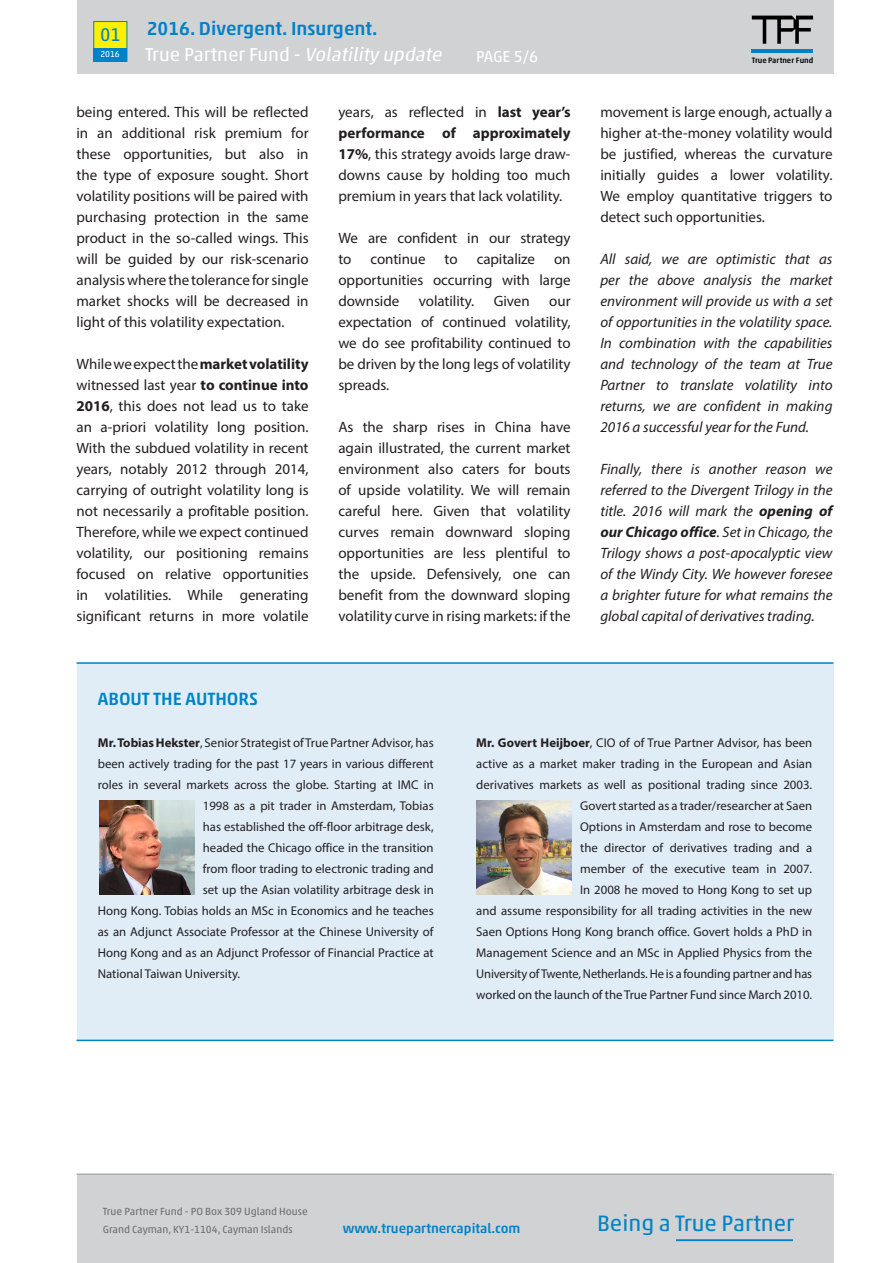
<style>
.page{position:relative;width:893px;height:1263px;background:#fff}
.page>*{position:absolute;margin:0;border:0;box-sizing:border-box;transform-origin:0 0}
.t1{font:22.65px "Akko Std";color:#0083c6}
.t2{font:500 19.05px/26.4px "Akko Std";color:#0080c7}
.t3{font:18.6px "Akko Std";color:#0083c6}
.subkop1__2mm{font:500 18px "Akko Std";color:#0083c6}
.t4{font:16.05px "Akko Std";color:#fff}
.body_1{font:15px/21px "Myriad Pro";color:#231f20;text-align:justify}
.body_1-2{font:italic 15px/21px "Myriad Pro";color:#231f20;text-align:justify}
.t5{font:500 13.5px "Akko Std";color:#0083c6}
.body_1-3{font:12.75px/21px "Myriad Pro";color:#231f20;text-align:right}
.t6{font:10.5px/18px "Akko Std";color:#6c6d70}
.t7{font:8.7px "Akko Std";color:#fff}
.t8{font:500 7.95px "Akko Std";color:#000}
.s1{font-weight:400;color:#fff}
.s2{font-weight:400;font-style:italic;color:#fff}
.s3{font-weight:700}
</style>
<div class="page">
<div style="left:77px;top:663px;width:756px;height:377px;background:#e0edf7"></div>
<div style="left:77px;top:1174px;width:756px;height:89px;background:#d1d2d4"></div>
<div style="left:77px;top:0;width:756px;height:74px;background:#d1d2d4"></div>
<hr style="left:676px;top:1239px;width:117px;height:2px;background:#0083c6">
<hr style="left:77px;top:1174px;width:755px;height:1px;background:#939598">
<hr style="left:752px;top:49px;width:61px;height:4px;background:#0080c7">
<svg style="left:752px;top:16px;width:61px;height:28px"></svg>
<div style="left:94px;top:21px;width:33px;height:41px;background:#fff000;border:1px solid #0083c6"></div>
<div style="left:94px;top:48px;width:33px;height:13px;background:#0083c6"></div>
<img style="left:100px;top:801px;width:94px;height:93px">
<img style="left:476px;top:800px;width:96px;height:94px">
<hr style="left:77px;top:662px;width:756px;height:2px;background:#0083c6">
<hr style="left:77px;top:1040px;width:756px;height:1px;background:#0083c6">
<p class="t3" style="left:100px;top:24px;width:22px">01</p>
<p class="t7" style="left:100px;top:49px;width:21px">2016</p>
<p class="t2" style="left:145px;top:15px;width:302px">2016. Divergent. Insurgent.<br><span class="s1">Tr u e P a rt n e r F u n d -</span> <span class="s2">Volatility update</span></p>
<p class="t4" style="left:476px;top:46px;width:63px">PAGE 5/6</p>
<p class="body_1" style="left:76px;top:101px;width:234px">being entered. This will be reflected in an additional risk premium for these opportunities, but also in the type of exposure sought. Short volatility positions will be paired with purchasing protection in the same product in the so-called wings. This will be guided by our risk-scenario analysis where the tolerance for single market shocks will be decreased in light of this volatility expectation.</p>
<p class="body_1" style="left:76px;top:353px;width:234px">While we expect the <span class="s3">market volatility </span>witnessed last year <span class="s3">to continue into 2016</span>, this does not lead us to take an a-priori volatility long position.<br>With the subdued volatility in recent years, notably 2012 through 2014, carrying of outright volatility long is not necessarily a profitable position.<br>Therefore, while we expect continued volatility, our positioning remains focused on relative opportunities in volatilities. While generating significant returns in more volatile</p>
<p class="body_1" style="left:338px;top:101px;width:234px">years, as reflected in <span class="s3">last year’s performance of approximately 17%</span>, this strategy avoids large draw&shy;downs cause by holding too much premium in years that lack volatility.</p>
<p class="body_1" style="left:338px;top:227px;width:234px">We are confident in our strategy to</p>
<p class="body_1" style="left:370px;top:248px;width:57px">continue</p>
<p class="body_1" style="left:445px;top:248px;width:15px">to</p>
<p class="body_1" style="left:477px;top:248px;width:60px">capitalize</p>
<p class="body_1" style="left:338px;top:248px;width:234px;text-indent:216px">on opportunities occurring with large downside</p>
<p class="body_1" style="left:419px;top:290px;width:57px">volatility.</p>
<p class="body_1" style="left:494px;top:290px;width:37px">Given</p>
<p class="body_1" style="left:338px;top:290px;width:234px;text-indent:211px">our expectation of continued volatility, we do see profitability continued to be driven by the long legs of volatility spreads.</p>
<p class="body_1" style="left:338px;top:416px;width:234px">As the sharp rises in China have again illustrated, the current market environment also caters for bouts of upside volatility. We will remain careful here. Given that volatility curves remain downward sloping opportunities are less plentiful to the upside. Defensively, one can benefit from the downward sloping volatility curve in rising markets: if the</p>
<p class="t8" style="left:752px;top:56px;width:63px">True Partner Fund</p>
<p class="body_1" style="left:600px;top:101px;width:234px">movement is large enough, actually a higher at-the-money volatility would be justified, whereas the curvature initially guides a lower volatility.<br>We employ quantitative triggers to detect such opportunities.</p>
<p class="body_1-2" style="left:600px;top:248px;width:234px">All said, we are optimistic that as per the above analysis the market environment will provide us with a set of opportunities in the volatility space.<br>In combination with the capabilities and technology of the team at True Partner to translate volatility into returns, we are confident in making 2016 a successful year for the Fund.</p>
<p class="body_1-2" style="left:600px;top:458px;width:234px">Finally, there is another reason we referred to the Divergent Trilogy in the title. 2016 will mark the <span class="s3">opening of our Chicago office</span>. Set in Chicago, the Trilogy shows a post-apocalyptic view of the Windy City. We however foresee a brighter future for what remains the global capital of derivatives trading.</p>
<p class="subkop1__2mm" style="left:98px;top:688px;width:162px">ABOUT THE AUTHORS</p>
<p class="body_1-3" style="left:98px;top:732px;width:337px"><span class="s3">Mr. Tobias Hekster</span>, Senior Strategist of True Partner Advisor, has</p>
<p class="body_1-3" style="left:98px;top:753px;width:337px">been actively trading for the past 17 years in various different</p>
<p class="body_1-3" style="left:98px;top:774px;width:337px">roles in several markets across the globe. Starting at IMC in</p>
<p class="body_1-3" style="left:203px;top:795px;width:232px">1998 as a pit trader in Amsterdam, Tobias</p>
<p class="body_1-3" style="left:203px;top:816px;width:232px">has established the off-floor arbitrage desk,</p>
<p class="body_1-3" style="left:203px;top:837px;width:232px">headed the Chicago office in the transition</p>
<p class="body_1-3" style="left:203px;top:858px;width:232px">from floor trading to electronic trading and</p>
<p class="body_1-3" style="left:203px;top:879px;width:232px">set up the Asian volatility arbitrage desk in</p>
<p class="body_1-3" style="left:98px;top:900px;width:337px">Hong Kong. Tobias holds an MSc in Economics and he teaches</p>
<p class="body_1-3" style="left:98px;top:921px;width:337px">as an Adjunct Associate Professor at the Chinese University of</p>
<p class="body_1-3" style="left:98px;top:942px;width:337px">Hong Kong and as an Adjunct Professor of Financial Practice at</p>
<p class="body_1-3" style="left:98px;top:963px;width:144px">National Taiwan University.</p>
<p class="body_1-3" style="left:476px;top:732px;width:337px"><span class="s3">Mr. Govert Heijboer</span>, CIO of of True Partner Advisor, has been active as a market maker trading in the European and Asian derivatives markets as well as positional trading since 2003.<br>Govert started as a trader/researcher at Saen</p>
<p class="body_1-3" style="left:476px;top:816px;width:337px">Options in Amsterdam and rose to become<br>the director of derivatives trading and a<br>member of the executive team in 2007.<br>In 2008 he moved to Hong Kong to set up<br>and assume responsibility for all trading activities in the new Saen Options Hong Kong branch office. Govert holds a PhD in Management Science and an MSc in Applied Physics from the University of Twente, Netherlands. He is a founding partner and has</p>
<p class="body_1-3" style="left:476px;top:984px;width:337px">worked on the launch of the True Partner Fund since March 2010.</p>
<p class="t6" style="left:103px;top:1202px;width:207px">True Partner Fund - PO Box 309 Ugland House<br>Grand Cayman, KY1-1104, Cayman Islands</p>
<p class="t5" style="left:343px;top:1220px;width:179px">www.truepartnercapital.com</p>
<h1 class="t1" style="left:597px;top:1210px;width:199px">Being a True Partner</h1>
</div>
